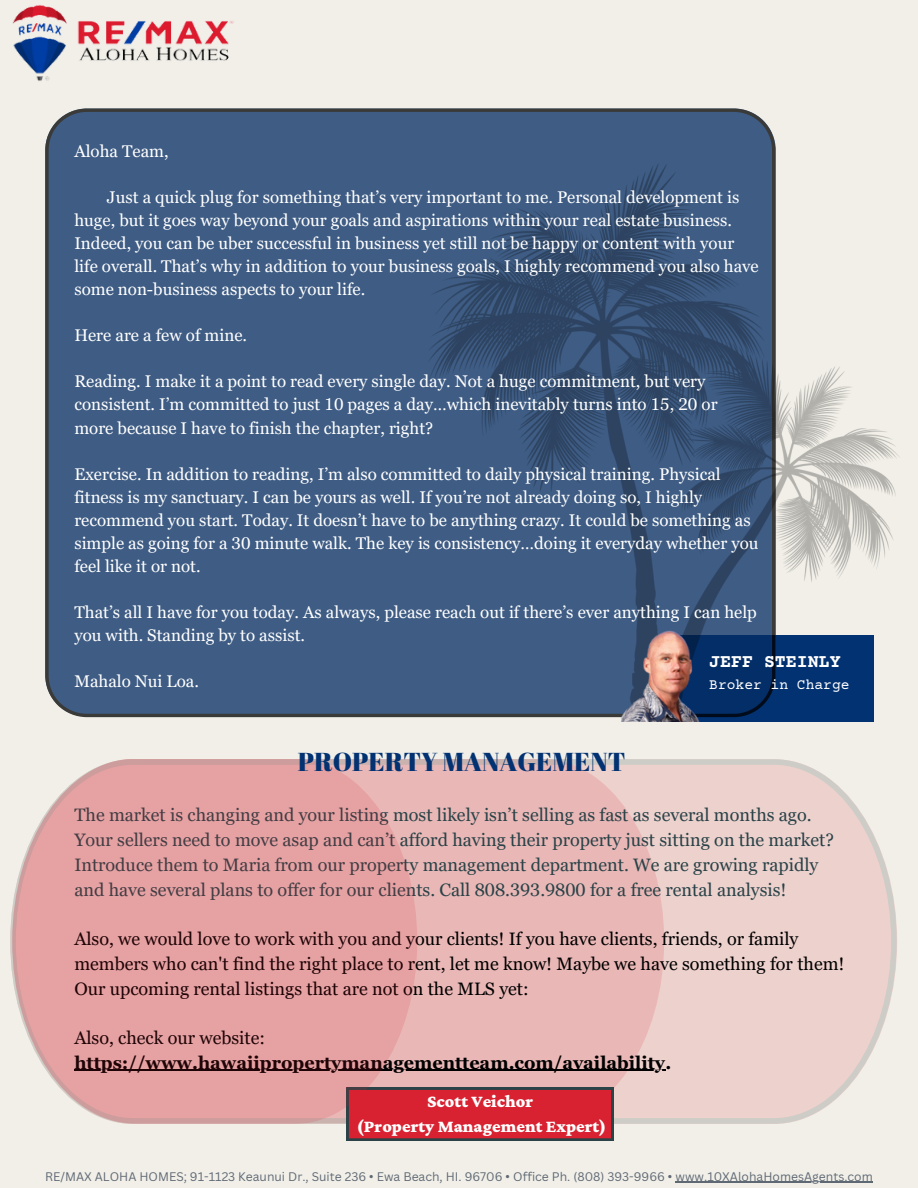
<style>
.page{position:relative;width:918px;height:1188px;background:#f1efe8}
.page>*{position:absolute;margin:0;border:0;box-sizing:border-box;transform-origin:0 0}
.t1{font:25.95px "Abril Fatface";color:#023272}
.t2{font:700 18.3px "Courier Prime";color:#fff}
.t3{font:18px/24.8px "Georgia Pro";color:#2a4348}
.t4{font:18px/24.8px "Georgia Pro";color:#000}
.t5{font:700 18px/24.8px "Georgia Pro";color:#000}
.t6{font:900 17.85px "Crimson Pro";color:#fff}
.t7{font:16.95px/23.1px "Georgia Pro";color:#fff}
.t8{font:14.7px "Courier Prime";color:#fff}
.t9{font:12.15px "Canva Sans";color:#5f6974}
.s1{font-weight:400}
</style>
<div class="page">
<img style="left:12px;top:5px;width:222px;height:76px">
<div style="left:657px;top:635px;width:217px;height:87px;background:#023272"></div>
<div style="left:45px;top:109px;width:730px;height:608px;background:#3e5c84"></div>
<img style="left:428px;top:164px;width:471px;height:553px">
<img style="left:621px;top:626px;width:87px;height:96px">
<svg style="left:10px;top:759px;width:887px;height:365px;background:#e9c6c3"></svg>
<hr style="left:74px;top:1070px;width:591px;height:1px;background:#000">
<svg style="left:347px;top:1088px;width:266px;height:53px;background:#c52533"></svg>
<svg style="left:12px;top:759px;width:405px;height:365px;background:#e4a4a5"></svg>
<hr style="left:676px;top:1182px;width:197px;height:1px;background:#5f6974">
<p class="t7" style="left:74px;top:139px;width:96px">Aloha Team,</p>
<p class="t7" style="left:74px;top:185px;width:686px;text-indent:33px">Just a quick plug for something that’s very important to me. Personal development is huge, but it goes way beyond your goals and aspirations within your real estate business.<br>Indeed, you can be uber successful in business yet still not be happy or content with your life overall. That’s why in addition to your business goals, I highly recommend you also have some non-business aspects to your life.</p>
<p class="t7" style="left:74px;top:324px;width:174px">Here are a few of mine.</p>
<p class="t7" style="left:74px;top:370px;width:645px">Reading. I make it a point to read every single day. Not a huge commitment, but very consistent. I’m committed to just 10 pages a day…which inevitably turns into 15, 20 or more because I have to finish the chapter, right?</p>
<p class="t7" style="left:74px;top:462px;width:686px">Exercise. In addition to reading, I’m also committed to daily physical training. Physical fitness is my sanctuary. I can be yours as well. If you’re not already doing so, I highly recommend you start. Today. It doesn’t have to be anything crazy. It could be something as simple as going for a 30 minute walk. The key is consistency…doing it everyday whether you feel like it or not.</p>
<p class="t7" style="left:74px;top:601px;width:684px">That’s all I have for you today. As always, please reach out if there’s ever anything I can help you with. Standing by to assist.</p>
<p class="t7" style="left:74px;top:670px;width:126px">Mahalo Nui Loa.</p>
<p class="t2" style="left:709px;top:653px;width:133px">JEFF STEINLY</p>
<p class="t8" style="left:709px;top:678px;width:142px">Broker in Charge</p>
<p class="t1" style="left:298px;top:743px;width:329px">PROPERTY MANAGEMENT</p>
<p class="t3" style="left:74px;top:803px;width:761px">The market is changing and your listing most likely isn’t selling as fast as several months ago.<br>Your sellers need to move asap and can’t afford having their property just sitting on the market?<br>Introduce them to Maria from our property management department. We are growing rapidly and have several plans to offer for our clients. Call 808.393.9800 for a free rental analysis!</p>
<p class="t4" style="left:74px;top:926px;width:772px">Also, we would love to work with you and your clients! If you have clients, friends, or family members who can't find the right place to rent, let me know! Maybe we have something for them!<br>Our upcoming rental listings that are not on the MLS yet:</p>
<p class="t5" style="left:74px;top:1025px;width:598px"><span class="s1">Also, check our website: </span>https://www.hawaiipropertymanagementteam.com/availability.</p>
<p class="t6" style="left:427px;top:1091px;width:108px">Scott Veichor</p>
<p class="t6" style="left:357px;top:1116px;width:251px">(Property Management Expert)</p>
<p class="t9" style="left:45px;top:1168px;width:829px">RE/MAX ALOHA HOMES; 91-1123 Keaunui Dr., Suite 236 ∙ Ewa Beach, HI. 96706 ∙ Office Ph. (808) 393-9966 ∙ www.10XAlohaHomesAgents.com</p>
</div>
